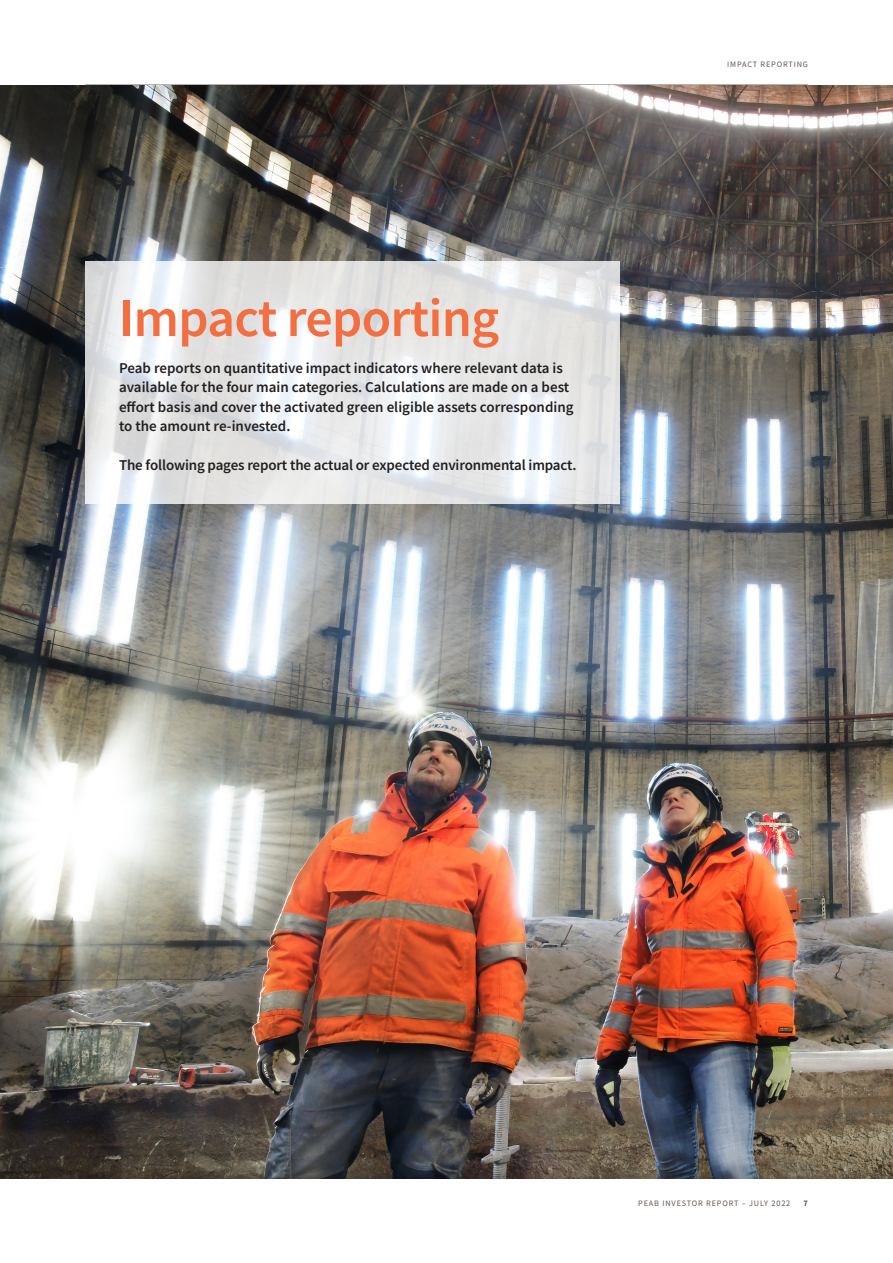
<style>
.page{position:relative;width:893px;height:1263px;background:#fff}
.page>*{position:absolute;margin:0;border:0;box-sizing:border-box;transform-origin:0 0}
.RUBRIK_36pt_20{font:600 54px "Source Sans Pro";letter-spacing:-.015em;color:#f36f42}
.INGRESS_20{font:600 15px/19.5px "Source Sans Pro";color:#231f20}
.t1{font:8.25px "Source Sans Pro";letter-spacing:.1em;color:#62544e}
.t2{font:700 8.25px "Source Sans Pro";color:#62544e}
</style>
<div class="page">
<hr style="left:85px;top:1178px;width:723px;height:1px;background:#62544e">
<img style="left:0;top:85px;width:893px;height:1093px">
<svg style="left:85px;top:261px;width:534px;height:243px;fill:#e6e6e6"></svg>
<p class="RUBRIK_36pt_20" style="left:119px;top:283px;width:382px">Impact reporting</p>
<p class="INGRESS_20" style="left:119px;top:358px;width:456px">Peab reports on quantitative impact indicators where relevant data is available for the four main categories. Calculations are made on a best effort basis and cover the activated green eligible assets corresponding to the amount re-invested.</p>
<p class="INGRESS_20" style="left:119px;top:455px;width:459px">The following pages report the actual or expected environmental impact.</p>
<p class="t1" style="left:727px;top:59px;width:82px">IMPACT REPORTING</p>
<p class="t1" style="left:638px;top:1198px;width:154px">PEAB INVESTOR REPORT – JULY 2022</p>
<p class="t2" style="left:804px;top:1198px;width:6px">7</p>
</div>
